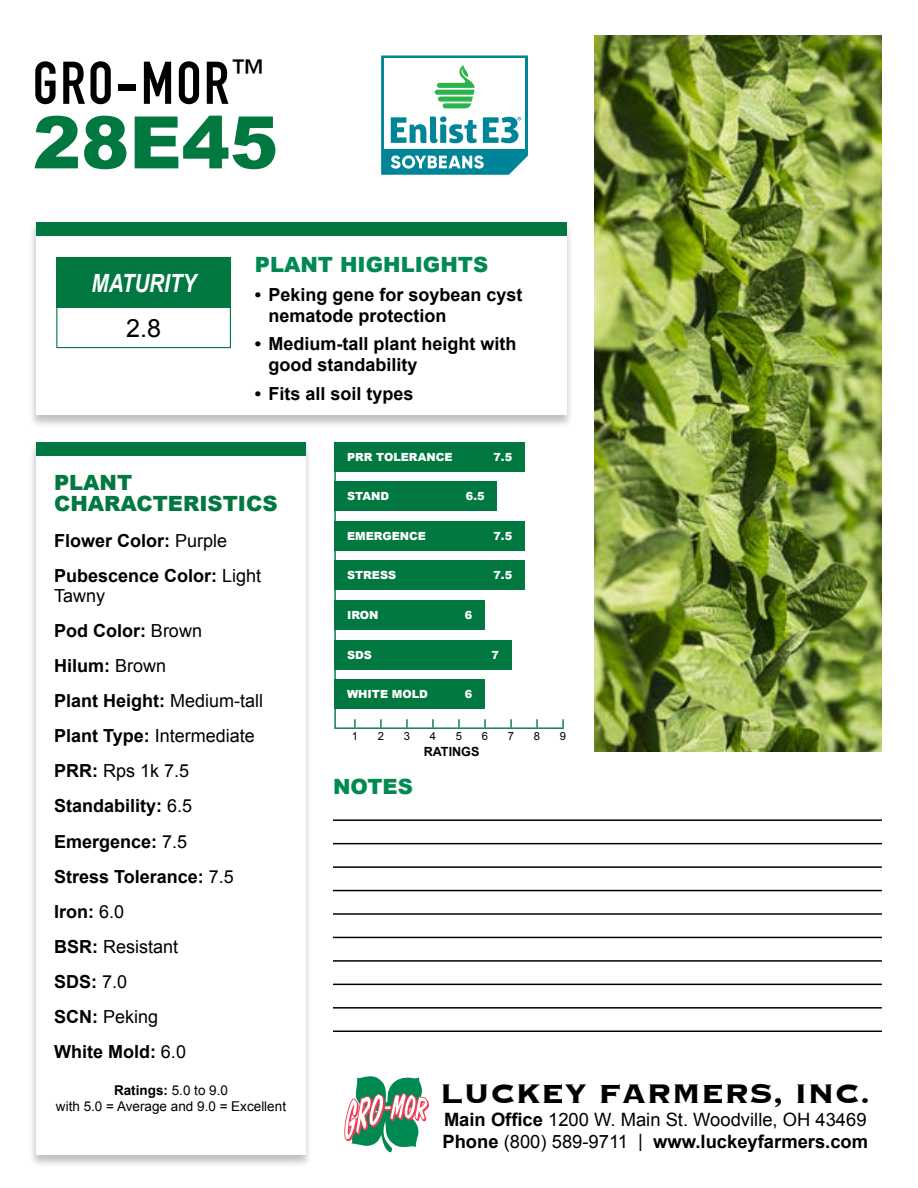
<style>
.page{position:relative;width:918px;height:1188px;background:#fff}
.page>*{position:absolute;margin:0;border:0;box-sizing:border-box;transform-origin:0 0}
.t1{font:900 72.45px "Arial";color:#007840}
.t2{font:59.25px "DIN Engschrift LT Pro";letter-spacing:.04em;color:#000}
.t3{font:700 34.95px "Copperplate";color:#000}
.t4{font:italic 700 25.2px "Arial Narrow";color:#fff}
.t5{font:25.2px "Arial";color:#000}
.t6{font:900 21px "Arial";color:#008a52}
.t7{font:900 21px/21px "Arial";color:#007840}
.t8{font:18.45px/22px "Arial";color:#000}
.t9{font:700 18px/35.1px "Arial";color:#000}
.t10{font:13.5px/16.2px "Arial";color:#000;text-align:center}
.t11{font:700 12.6px "Arial";color:#000}
.t12{font:900 11.25px "Arial";color:#fff}
.t13{font:11.25px "Arial";color:#000}
.s1{font-weight:400}
.s2{font-weight:700}
</style>
<div class="page">
<div style="left:28px;top:442px;width:284px;height:726px;background:#000;opacity:.25"></div>
<div style="left:36px;top:442px;width:270px;height:712px;background:#fff"></div>
<div style="left:36px;top:442px;width:270px;height:13px;background:#007840"></div>
<img style="left:594px;top:36px;width:288px;height:716px">
<hr style="left:333px;top:890px;width:549px;height:1px;background:#000">
<hr style="left:333px;top:913px;width:549px;height:2px;background:#000">
<hr style="left:333px;top:866px;width:549px;height:2px;background:#000">
<hr style="left:333px;top:843px;width:549px;height:1px;background:#000">
<hr style="left:333px;top:819px;width:549px;height:2px;background:#000">
<hr style="left:333px;top:937px;width:549px;height:1px;background:#000">
<hr style="left:333px;top:960px;width:549px;height:2px;background:#000">
<hr style="left:333px;top:984px;width:549px;height:1px;background:#000">
<hr style="left:333px;top:1007px;width:549px;height:2px;background:#000">
<hr style="left:333px;top:1031px;width:549px;height:1px;background:#000">
<svg style="left:344px;top:1076px;width:85px;height:76px"></svg>
<div style="left:28px;top:222px;width:545px;height:206px;background:#000;opacity:.25"></div>
<div style="left:36px;top:223px;width:531px;height:192px;background:#fff"></div>
<div style="left:36px;top:223px;width:531px;height:13px;background:#007840"></div>
<svg style="left:381px;top:55px;width:147px;height:120px"></svg>
<div style="left:56px;top:257px;width:175px;height:51px;background:#007840"></div>
<div style="left:56px;top:257px;width:175px;height:91px;border:1px solid #007840"></div>
<svg style="left:334px;top:441px;width:230px;height:288px"></svg>
<div style="left:334px;top:442px;width:191px;height:29px;background:#007840"></div>
<div style="left:334px;top:561px;width:191px;height:29px;background:#007840"></div>
<div style="left:334px;top:521px;width:191px;height:29px;background:#007840"></div>
<div style="left:334px;top:481px;width:163px;height:30px;background:#007840"></div>
<svg style="left:354px;top:719px;width:2px;height:9px"></svg>
<svg style="left:380px;top:719px;width:2px;height:9px"></svg>
<svg style="left:406px;top:719px;width:2px;height:9px"></svg>
<svg style="left:458px;top:719px;width:2px;height:9px"></svg>
<svg style="left:510px;top:719px;width:2px;height:9px"></svg>
<svg style="left:536px;top:719px;width:2px;height:9px"></svg>
<svg style="left:562px;top:719px;width:2px;height:9px"></svg>
<svg style="left:432px;top:719px;width:2px;height:9px"></svg>
<svg style="left:484px;top:719px;width:2px;height:9px"></svg>
<div style="left:334px;top:600px;width:151px;height:30px;background:#007840"></div>
<div style="left:334px;top:640px;width:178px;height:29px;background:#007840"></div>
<div style="left:334px;top:679px;width:151px;height:30px;background:#007840"></div>
<h2 class="t2" style="left:33px;top:48px;width:234px">GRO-MOR<sup>™</sup></h2>
<h1 class="t1" style="left:33px;top:90px;width:247px">28E45</h1>
<h3 class="t4" style="left:92px;top:264px;width:106px">MATURITY</h3>
<h3 class="t5" style="left:126px;top:311px;width:36px">2.8</h3>
<p class="t6" style="left:255px;top:249px;width:235px">PLANT HIGHLIGHTS</p>
<p class="t9" style="left:268px;top:284px;width:256px;line-height:21.6px;text-indent:-14px">• Peking gene for soybean cyst nematode protection</p>
<p class="t9" style="left:268px;top:334px;width:250px;line-height:21px;text-indent:-14px">• Medium-tall plant height with good standability</p>
<p class="t9" style="left:255px;top:377px;width:160px">• Fits all soil types</p>
<p class="t12" style="left:347px;top:448px;width:107px">PRR TOLERANCE</p>
<p class="t12" style="left:493px;top:448px;width:20px">7.5</p>
<p class="t7" style="left:54px;top:472px;width:225px">PLANT<br>CHARACTERISTICS</p>
<p class="t9" style="left:54px;top:524px;width:209px">Flower Color: <span class="s1">Purple<br></span>Pubescence Color: <span class="s1">Light</span></p>
<p class="t9" style="left:54px;top:579px;width:210px"><span class="s1">Tawny<br></span>Pod Color: <span class="s1">Brown<br></span>Hilum: <span class="s1">Brown<br></span>Plant Height: <span class="s1">Medium-tall<br></span>Plant Type: <span class="s1">Intermediate<br></span>PRR: <span class="s1">Rps 1k 7.5<br></span>Standability: <span class="s1">6.5<br></span>Emergence: <span class="s1">7.5<br></span>Stress Tolerance: <span class="s1">7.5<br></span>Iron: <span class="s1">6.0<br></span>BSR: <span class="s1">Resistant<br></span>SDS: <span class="s1">7.0<br></span>SCN: <span class="s1">Peking<br></span>White Mold: <span class="s1">6.0</span></p>
<p class="t10" style="left:56px;top:1082px;width:232px"><span class="s2">Ratings:</span> 5.0 to 9.0<br>with 5.0 = Average and 9.0 = Excellent</p>
<p class="t12" style="left:347px;top:488px;width:44px">STAND</p>
<p class="t12" style="left:466px;top:488px;width:20px">6.5</p>
<p class="t12" style="left:347px;top:528px;width:80px">EMERGENCE</p>
<p class="t12" style="left:493px;top:528px;width:20px">7.5</p>
<p class="t12" style="left:347px;top:567px;width:51px">STRESS</p>
<p class="t12" style="left:493px;top:567px;width:20px">7.5</p>
<p class="t12" style="left:347px;top:607px;width:33px">IRON</p>
<p class="t12" style="left:465px;top:607px;width:9px">6</p>
<p class="t12" style="left:347px;top:646px;width:26px">SDS</p>
<p class="t12" style="left:492px;top:646px;width:9px">7</p>
<p class="t12" style="left:347px;top:686px;width:83px">WHITE MOLD</p>
<p class="t12" style="left:465px;top:686px;width:9px">6</p>
<p class="t13" style="left:352px;top:729px;width:8px">1</p>
<p class="t13" style="left:378px;top:729px;width:8px">2</p>
<p class="t13" style="left:404px;top:729px;width:8px">3</p>
<p class="t13" style="left:430px;top:729px;width:8px">4</p>
<p class="t13" style="left:456px;top:729px;width:8px">5</p>
<p class="t13" style="left:482px;top:729px;width:8px">6</p>
<p class="t13" style="left:508px;top:729px;width:8px">7</p>
<p class="t13" style="left:534px;top:729px;width:8px">8</p>
<p class="t13" style="left:560px;top:729px;width:8px">9</p>
<p class="t6" style="left:333px;top:771px;width:81px">NOTES</p>
<p class="t11" style="left:424px;top:743px;width:57px">RATINGS</p>
<h3 class="t3" style="left:440px;top:1070px;width:432px">LUCKEY FARMERS, INC.</h3>
<p class="t8" style="left:442px;top:1109px;width:427px"><span class="s2">Main Office</span> 1200 W. Main St. Woodville, OH 43469<br><span class="s2">Phone</span> (800) 589-9711 | <span class="s2">www.luckeyfarmers.com</span></p>
</div>
